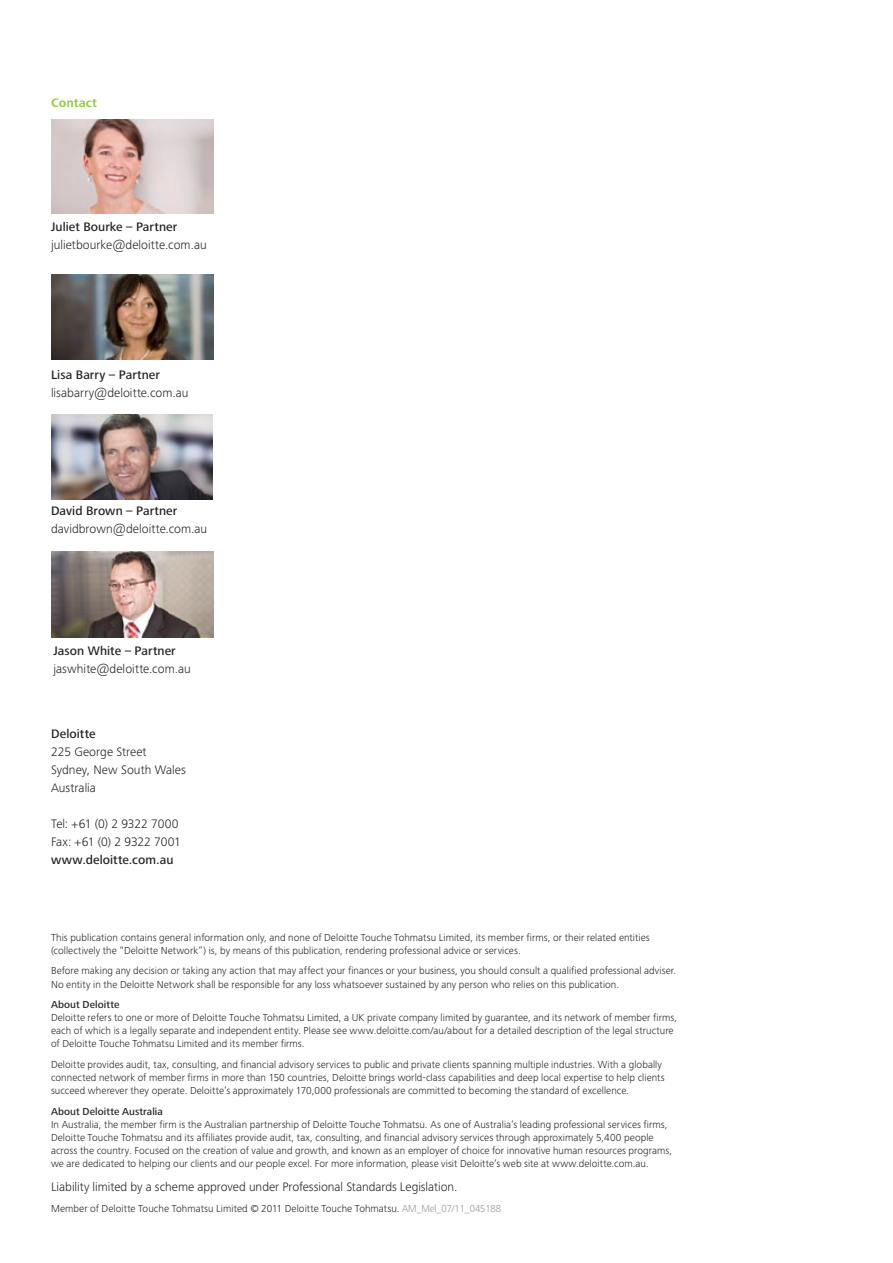
<style>
.page{position:relative;width:893px;height:1263px;background:#fff}
.page>*{position:absolute;margin:0;border:0;box-sizing:border-box;transform-origin:0 0}
.Body_Copy{font:300 12.75px "Frutiger Next Pro";letter-spacing:.005em;color:#231f20}
.Body_Copy-2{font:500 12.75px "Frutiger Next Pro";letter-spacing:.005em;color:#231f20}
.Legal_fineprint{font:300 12.75px "Frutiger Next Pro";letter-spacing:-.005em;color:#231f20}
.Body_Copy-3{font:300 12.75px "Frutiger Next Pro";letter-spacing:-.02em;color:#231f20}
.Body_Copy-4{font:700 12.75px "Frutiger Next Pro";letter-spacing:.005em;color:#97ca49}
.Legal_fineprint-2{font:300 10.5px/13px "Frutiger Next Pro";letter-spacing:.005em;color:#231f20}
.Legal_fineprint-3{font:500 10.5px "Frutiger Next Pro";letter-spacing:.01em;color:#231f20}
.s1{color:#939598}
</style>
<div class="page">
<img style="left:51px;top:414px;width:161px;height:86px">
<img style="left:51px;top:552px;width:162px;height:85px">
<img style="left:51px;top:274px;width:162px;height:86px">
<img style="left:51px;top:119px;width:162px;height:94px">
<p class="Body_Copy-4" style="left:51px;top:95px;width:48px">Contact</p>
<p class="Body_Copy-2" style="left:51px;top:219px;width:128px">Juliet Bourke – Partner</p>
<p class="Body_Copy" style="left:51px;top:237px;width:157px">julietbourke@deloitte.com.au</p>
<p class="Body_Copy-2" style="left:51px;top:368px;width:111px">Lisa Barry – Partner</p>
<p class="Body_Copy" style="left:51px;top:386px;width:139px">lisabarry@deloitte.com.au</p>
<p class="Body_Copy-2" style="left:51px;top:504px;width:128px">David Brown – Partner</p>
<p class="Body_Copy" style="left:51px;top:522px;width:158px">davidbrown@deloitte.com.au</p>
<p class="Body_Copy-2" style="left:53px;top:644px;width:124px">Jason White – Partner</p>
<p class="Body_Copy" style="left:53px;top:662px;width:139px">jaswhite@deloitte.com.au</p>
<p class="Body_Copy-2" style="left:51px;top:727px;width:46px">Deloitte</p>
<p class="Body_Copy" style="left:51px;top:745px;width:97px">225 George Street</p>
<p class="Body_Copy" style="left:51px;top:763px;width:136px">Sydney, New South Wales</p>
<p class="Body_Copy" style="left:51px;top:781px;width:47px">Australia</p>
<p class="Body_Copy-3" style="left:51px;top:817px;width:129px">Tel: +61 (0) 2 9322 7000</p>
<p class="Body_Copy-3" style="left:51px;top:835px;width:131px">Fax: +61 (0) 2 9322 7001</p>
<p class="Body_Copy-2" style="left:51px;top:853px;width:124px">www.deloitte.com.au</p>
<p class="Legal_fineprint-2" style="left:51px;top:931px;width:600px">This publication contains general information only, and none of Deloitte Touche Tohmatsu Limited, its member firms, or their related entities (collectively the “Deloitte Network”) is, by means of this publication, rendering professional advice or services.</p>
<p class="Legal_fineprint-2" style="left:51px;top:964px;width:627px">Before making any decision or taking any action that may affect your finances or your business, you should consult a qualified professional adviser.<br>No entity in the Deloitte Network shall be responsible for any loss whatsoever sustained by any person who relies on this publication.</p>
<p class="Legal_fineprint-3" style="left:51px;top:999px;width:70px">About Deloitte</p>
<p class="Legal_fineprint-2" style="left:51px;top:1011px;width:628px">Deloitte refers to one or more of Deloitte Touche Tohmatsu Limited, a UK private company limited by guarantee, and its network of member firms, each of which is a legally separate and independent entity. Please see www.deloitte.com/au/about for a detailed description of the legal structure of Deloitte Touche Tohmatsu Limited and its member firms.</p>
<p class="Legal_fineprint-2" style="left:51px;top:1058px;width:615px">Deloitte provides audit, tax, consulting, and financial advisory services to public and private clients spanning multiple industries. With a globally connected network of member firms in more than 150 countries, Deloitte brings world-class capabilities and deep local expertise to help clients succeed wherever they operate. Deloitte’s approximately 170,000 professionals are committed to becoming the standard of excellence.</p>
<p class="Legal_fineprint-3" style="left:51px;top:1105px;width:113px">About Deloitte Australia</p>
<p class="Legal_fineprint-2" style="left:51px;top:1118px;width:623px">In Australia, the member firm is the Australian partnership of Deloitte Touche Tohmatsu. As one of Australia’s leading professional services firms, Deloitte Touche Tohmatsu and its affiliates provide audit, tax, consulting, and financial advisory services through approximately 5,400 people across the country. Focused on the creation of value and growth, and known as an employer of choice for innovative human resources programs, we are dedicated to helping our clients and our people excel. For more information, please visit Deloitte’s web site at www.deloitte.com.au.</p>
<p class="Legal_fineprint" style="left:51px;top:1180px;width:408px">Liability limited by a scheme approved under Professional Standards Legislation.</p>
<p class="Legal_fineprint-2" style="left:51px;top:1202px;width:452px">Member of Deloitte Touche Tohmatsu Limited © 2011 Deloitte Touche Tohmatsu. <span class="s1">AM_Mel_07/11_045188</span></p>
</div>
